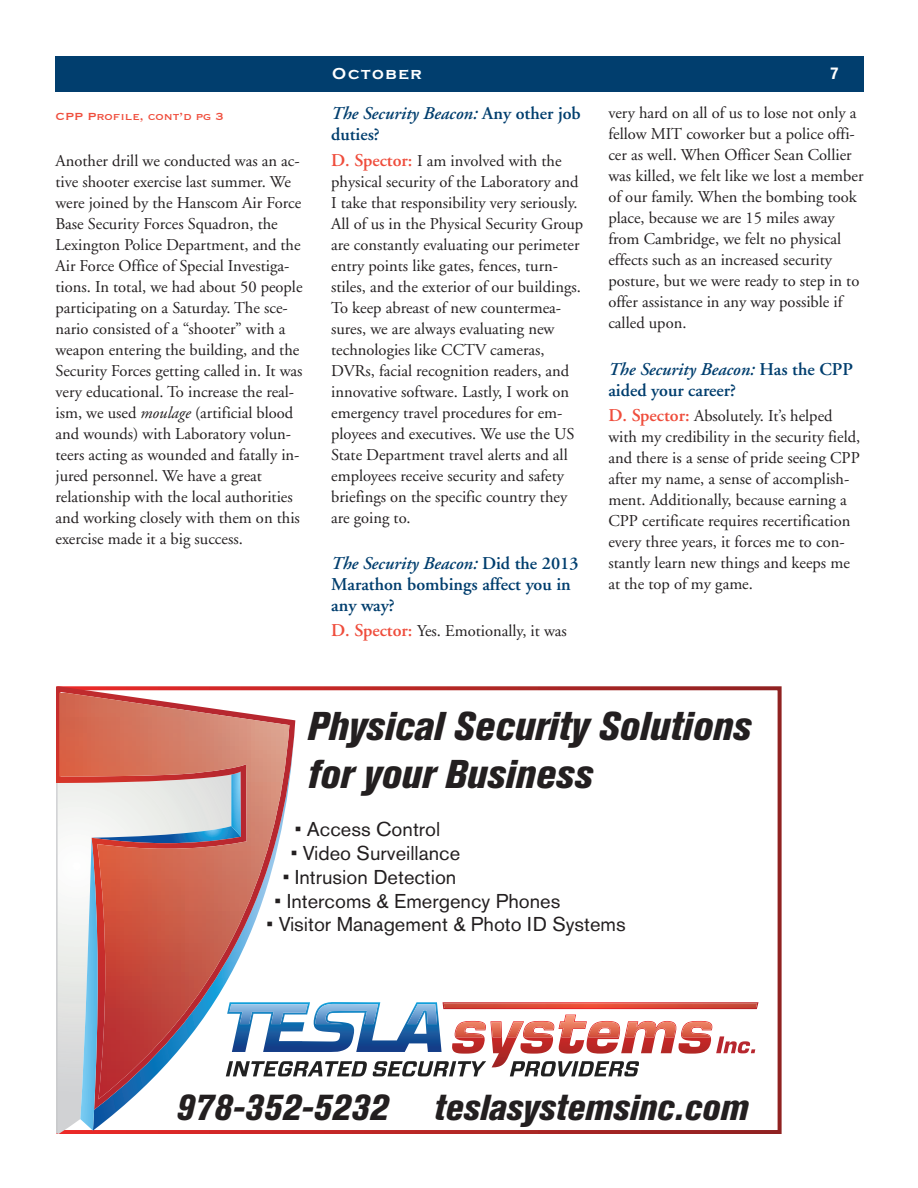
<style>
.page{position:relative;width:918px;height:1188px;background:#fff}
.page>*{position:absolute;margin:0;border:0;box-sizing:border-box;transform-origin:0 0}
.t1{font:italic 800 condensed 39.75px/47.7px "Akzidenz Grotesk BE";color:#231f20}
.t2{font:italic 800 condensed 35.85px "Akzidenz Grotesk BE";color:#231f20}
.t3{font:19.95px "Akzidenz Grotesk BE";color:#231f20}
.t4{font:600 18px/21px "Adobe Garamond";color:#013e6e}
.t5{font:italic 600 18px/21px "Adobe Garamond";color:#013e6e}
.t6{font:16.5px/21px "Adobe Garamond";color:#231f20}
.t7{font:700 16.5px "Copperplate Gothic";letter-spacing:.1em;color:#fff}
.t8{font:700 condensed 16.5px "Helvetica Neue";color:#fff}
.t9{font:13.5px "Copperplate";color:#ef4d3c}
.s1{font-style:italic}
.s2{font-style:normal}
.s3{font-weight:600;font-size:18px;color:#ef4d3c}
</style>
<div class="page">
<div style="left:56px;top:56px;width:808px;height:36px;background:#013e6e"></div>
<svg style="left:56px;top:1111px;width:2px;height:23px"></svg>
<svg style="left:56px;top:686px;width:239px;height:425px"></svg>
<img style="left:59px;top:694px;width:230px;height:405px">
<svg style="left:80px;top:772px;width:679px;height:359px"></svg>
<img style="left:230px;top:1004px;width:207px;height:20px">
<img style="left:508px;top:1022px;width:45px;height:15px">
<img style="left:456px;top:1022px;width:29px;height:15px">
<img style="left:491px;top:1022px;width:10px;height:15px">
<img style="left:625px;top:1022px;width:51px;height:15px">
<img style="left:682px;top:1022px;width:30px;height:15px">
<img style="left:560px;top:1015px;width:26px;height:22px">
<img style="left:588px;top:1022px;width:31px;height:15px">
<img style="left:444px;top:1003px;width:313px;height:5px">
<p class="t9" style="left:56px;top:107px;width:170px">CPP Profile, cont’d pg 3</p>
<p class="t6" style="left:56px;top:152px;width:249px">Another drill we conducted was an ac&shy;tive shooter exercise last summer. We were joined by the Hanscom Air Force Base Security Forces Squadron, the Lexington Police Department, and the Air Force Office of Special Investiga&shy;tions. In total, we had about 50 people participating on a Saturday. The sce&shy;nario consisted of a “shooter” with a weapon entering the building, and the Security Forces getting called in. It was very educational. To increase the real&shy;ism, we used <span class="s1">moulage</span> (artificial blood and wounds) with Laboratory volun&shy;teers acting as wounded and fatally in&shy;jured personnel. We have a great relationship with the local authorities and working closely with them on this exercise made it a big success.</p>
<p class="t7" style="left:332px;top:63px;width:91px">October</p>
<p class="t8" style="left:831px;top:67px;width:9px">7</p>
<p class="t5" style="left:331px;top:105px;width:251px">The Security Beacon: <span class="s2">Any other job duties?</span></p>
<p class="t6" style="left:331px;top:151px;width:254px"><span class="s3">D. Spector:</span> I am involved with the physical security of the Laboratory and I take that responsibility very seriously.<br>All of us in the Physical Security Group are constantly evaluating our perimeter entry points like gates, fences, turn&shy;stiles, and the exterior of our buildings.<br>To keep abreast of new countermea&shy;sures, we are always evaluating new technologies like CCTV cameras, DVRs, facial recognition readers, and innovative software. Lastly, I work on emergency travel procedures for em&shy;ployees and executives. We use the US State Department travel alerts and all employees receive security and safety briefings on the specific country they are going to.</p>
<p class="t4" style="left:331px;top:554px;width:249px"><span class="s1">The Security Beacon:</span> Did the 2013<br>Marathon bombings affect you in any way?</p>
<p class="t6" style="left:331px;top:622px;width:237px"><span class="s3">D. Spector:</span> Yes. Emotionally, it was</p>
<p class="t6" style="left:608px;top:104px;width:257px">very hard on all of us to lose not only a fellow MIT coworker but a police offi&shy;cer as well. When Officer Sean Collier was killed, we felt like we lost a member of our family. When the bombing took place, because we are 15 miles away from Cambridge, we felt no physical effects such as an increased security posture, but we were ready to step in to offer assistance in any way possible if called upon.</p>
<p class="t4" style="left:608px;top:360px;width:246px"><span class="s1">The Security Beacon:</span> Has the CPP aided your career?</p>
<p class="t6" style="left:608px;top:407px;width:253px"><span class="s3">D. Spector:</span> Absolutely. It’s helped with my credibility in the security field, and there is a sense of pride seeing CPP after my name, a sense of accomplish&shy;ment. Additionally, because earning a CPP certificate requires recertification every three years, it forces me to con&shy;stantly learn new things and keeps me at the top of my game.</p>
<h1 class="t1" style="left:307px;top:706px;width:445px">Physical Security Solutions for your Business</h1>
<p class="t3" style="left:295px;top:822px;width:147px">• Access Control</p>
<p class="t3" style="left:291px;top:846px;width:171px">• Video Surveillance</p>
<p class="t3" style="left:283px;top:870px;width:175px">• Intrusion Detection</p>
<p class="t3" style="left:275px;top:894px;width:287px">• Intercoms &amp; Emergency Phones</p>
<p class="t3" style="left:267px;top:917px;width:361px">• Visitor Management &amp; Photo ID Systems</p>
<h2 class="t2" style="left:175px;top:1095px;width:214px">978-352-5232</h2>
<h2 class="t2" style="left:433px;top:1095px;width:316px">teslasystemsinc.com</h2>
</div>
